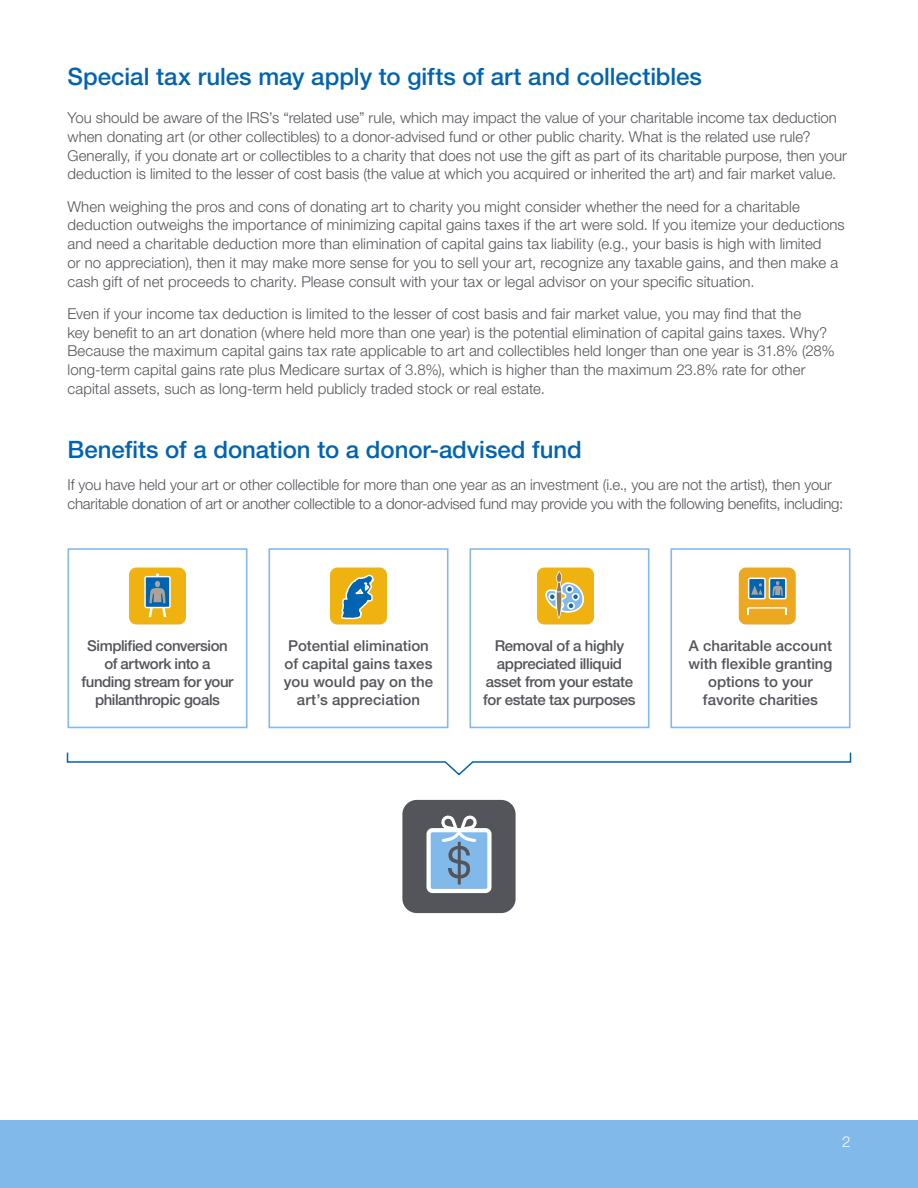
<style>
.page{position:relative;width:918px;height:1188px;background:#fff}
.page>*{position:absolute;margin:0;border:0;box-sizing:border-box;transform-origin:0 0}
._02-Subhead{font:500 24px "Helvetica Neue LT Pro";color:#0164b2}
._04-Bodycopy{font:500 24px "Helvetica Neue LT Pro";color:#0164b2}
._04-Bodycopy-2{font:300 15px/18.8px "Helvetica Neue LT Pro";letter-spacing:.005em;color:#54555a}
._04-Bodycopy-3{font:500 15px/18px "Helvetica Neue LT Pro";letter-spacing:-.015em;color:#54555a;text-align:center}
._04-Bodycopy-4{font:300 15px/18.8px "Helvetica Neue LT Pro";letter-spacing:-.015em;color:#54555a}
.t1{font:300 15px "Helvetica Neue LT Pro";color:#fff}
</style>
<div class="page">
<div style="left:67px;top:548px;width:180px;height:180px;border:2px solid #81b9ea"></div>
<div style="left:268px;top:548px;width:180px;height:180px;border:2px solid #81b9ea"></div>
<div style="left:469px;top:548px;width:180px;height:180px;border:2px solid #81b9ea"></div>
<div style="left:670px;top:548px;width:180px;height:180px;border:2px solid #81b9ea"></div>
<div style="left:0;top:1120px;width:918px;height:68px;background:#81b9ea"></div>
<div style="left:129px;top:568px;width:57px;height:56px;background:#efb211;border-radius:7px"></div>
<div style="left:145px;top:577px;width:25px;height:31px;background:#0164b2"></div>
<div style="left:144px;top:576px;width:27px;height:32px;border:1px solid #fff"></div>
<svg style="left:149px;top:574px;width:17px;height:43px"></svg>
<div style="left:330px;top:568px;width:57px;height:56px;background:#efb211;border-radius:7px"></div>
<svg style="left:340px;top:574px;width:34px;height:46px"></svg>
<div style="left:537px;top:568px;width:57px;height:56px;background:#efb211;border-radius:7px"></div>
<svg style="left:545px;top:571px;width:40px;height:54px"></svg>
<div style="left:549px;top:593px;width:7px;height:8px;border:1px solid #fff;border-radius:50%"></div>
<div style="left:739px;top:568px;width:57px;height:56px;background:#eba820;border-radius:7px"></div>
<svg style="left:748px;top:607px;width:39px;height:8px"></svg>
<div style="left:749px;top:578px;width:16px;height:21px;background:#0164b2"></div>
<div style="left:748px;top:578px;width:18px;height:21px;border:1px solid #fff"></div>
<div style="left:770px;top:578px;width:16px;height:21px;background:#0164b2"></div>
<div style="left:769px;top:578px;width:18px;height:21px;border:1px solid #fff"></div>
<svg style="left:772px;top:581px;width:11px;height:15px"></svg>
<svg style="left:751px;top:583px;width:11px;height:12px"></svg>
<div style="left:402px;top:800px;width:114px;height:113px;background:#54555a;border-radius:14px"></div>
<div style="left:429px;top:830px;width:60px;height:61px;background:#81b9ea;border-radius:4px"></div>
<div style="left:427px;top:828px;width:65px;height:65px;border:4px solid #fff;border-radius:4px"></div>
<svg style="left:437px;top:815px;width:44px;height:69px"></svg>
<svg style="left:66px;top:752px;width:786px;height:24px"></svg>
<p class="_02-Subhead" style="left:68px;top:62px;width:636px">Special tax rules may apply to gifts of art and collectibles</p>
<p class="_04-Bodycopy-2" style="left:68px;top:108px;width:781px">You should be aware of the IRS’s “related use” rule, which may impact the value of your charitable income tax deduction when donating art (or other collectibles) to a donor-advised fund or other public charity. What is the related use rule?<br>Generally, if you donate art or collectibles to a charity that does not use the gift as part of its charitable purpose, then your deduction is limited to the lesser of cost basis (the value at which you acquired or inherited the art) and fair market value.</p>
<p class="_04-Bodycopy-2" style="left:68px;top:197px;width:779px">When weighing the pros and cons of donating art to charity you might consider whether the need for a charitable deduction outweighs the importance of minimizing capital gains taxes if the art were sold. If you itemize your deductions and need a charitable deduction more than elimination of capital gains tax liability (e.g., your basis is high with limited<br>or no appreciation), then it may make more sense for you to sell your art, recognize any taxable gains, and then make a cash gift of net proceeds to charity. Please consult with your tax or legal advisor on your specific situation.</p>
<p class="_04-Bodycopy-2" style="left:68px;top:304px;width:769px">Even if your income tax deduction is limited to the lesser of cost basis and fair market value, you may find that the<br>key benefit to an art donation (where held more than one year) is the potential elimination of capital gains taxes. Why?<br>Because the maximum capital gains tax rate applicable to art and collectibles held longer than one year is 31.8% (28% long-term capital gains rate plus Medicare surtax of 3.8%), which is higher than the maximum 23.8% rate for other capital assets, such as long-term held publicly traded stock or real estate.</p>
<p class="_04-Bodycopy" style="left:68px;top:435px;width:516px">Benefits of a donation to a donor-advised fund</p>
<p class="_04-Bodycopy-4" style="left:68px;top:475px;width:777px">If you have held your art or other collectible for more than one year as an investment (i.e., you are not the artist), then your charitable donation of art or another collectible to a donor-advised fund may provide you with the following benefits, including:</p>
<p class="_04-Bodycopy-3" style="left:82px;top:637px;width:154px">Simplified conversion of artwork into a funding stream for your philanthropic goals</p>
<p class="_04-Bodycopy-3" style="left:284px;top:637px;width:151px">Potential elimination of capital gains taxes you would pay on the art’s appreciation</p>
<p class="_04-Bodycopy-3" style="left:483px;top:637px;width:154px">Removal of a highly appreciated illiquid asset from your estate for estate tax purposes</p>
<p class="_04-Bodycopy-3" style="left:689px;top:637px;width:145px">A charitable account with flexible granting options to your favorite charities</p>
<p class="t1" style="left:842px;top:1133px;width:10px">2</p>
</div>
